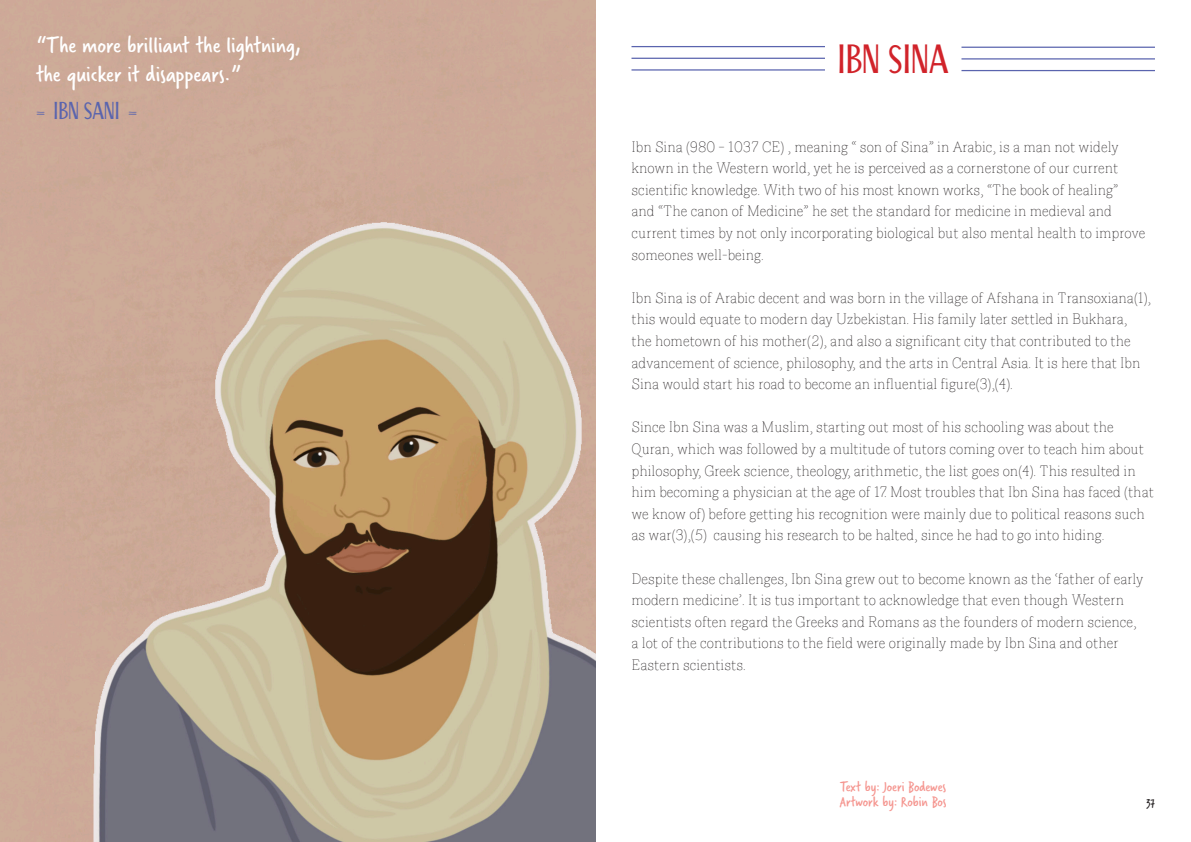
<style>
.page{position:relative;width:1191px;height:842px;background:#fff}
.page>*{position:absolute;margin:0;border:0;box-sizing:border-box;transform-origin:0 0}
.Alineastijl_1{font:40px "Scrapbooker Sans";color:#d1232a}
.Alineastijl_4{font:24px "Verveine";color:#fff}
.Alineastijl_5{font:24px "Scrapbooker Sans";letter-spacing:-.005em;color:#5a64ae}
.Alineastijl_2{font:300 18px/21.6px "Azote";color:#231f20}
.Alineastijl_3{font:15px "Verveine";color:#f59690}
.t1{font:12px "Verveine";color:#231f20}
.s1{font-family:"Hey Eloise"}
</style>
<div class="page">
<img style="left:0;top:0;width:595px;height:842px">
<hr style="left:631px;top:46px;width:194px;height:1px;background:#5a64ae">
<hr style="left:631px;top:69px;width:194px;height:2px;background:#5a64ae">
<hr style="left:631px;top:58px;width:194px;height:1px;background:#5a64ae">
<hr style="left:961px;top:47px;width:194px;height:1px;background:#5a64ae">
<hr style="left:961px;top:70px;width:194px;height:1px;background:#5a64ae">
<hr style="left:961px;top:58px;width:194px;height:2px;background:#5a64ae">
<p class="Alineastijl_4" style="left:36px;top:28px;width:266px">“The more brilliant the lightning,</p>
<p class="Alineastijl_4" style="left:36px;top:57px;width:206px">the quicker it disappears.”</p>
<p class="Alineastijl_5" style="left:36px;top:96px;width:103px"><span class="s1">=</span> IBN SANI <span class="s1">=</span></p>
<p class="Alineastijl_1" style="left:837px;top:35px;width:113px">IBN SINA</p>
<p class="Alineastijl_2" style="left:631px;top:137px;width:515px">Ibn Sina (980 – 1037 CE) , meaning “ son of Sina” in Arabic, is a man not widely known in the Western world, yet he is perceived as a cornerstone of our current scientific knowledge. With two of his most known works, “The book of healing” and “The canon of Medicine” he set the standard for medicine in medieval and current times by not only incorporating biological but also mental health to improve someones well-being.</p>
<p class="Alineastijl_2" style="left:631px;top:288px;width:521px">Ibn Sina is of Arabic decent and was born in the village of Afshana in Transoxiana(1), this would equate to modern day Uzbekistan. His family later settled in Bukhara, the hometown of his mother(2), and also a significant city that contributed to the advancement of science, philosophy, and the arts in Central Asia. It is here that Ibn Sina would start his road to become an influential figure(3),(4).</p>
<p class="Alineastijl_2" style="left:631px;top:417px;width:524px">Since Ibn Sina was a Muslim, starting out most of his schooling was about the Quran, which was followed by a multitude of tutors coming over to teach him about philosophy, Greek science, theology, arithmetic, the list goes on(4). This resulted in him becoming a physician at the age of 17. Most troubles that Ibn Sina has faced (that we know of) before getting his recognition were mainly due to political reasons such as war(3),(5) causing his research to be halted, since he had to go into hiding.</p>
<p class="Alineastijl_2" style="left:631px;top:569px;width:513px">Despite these challenges, Ibn Sina grew out to become known as the ‘father of early modern medicine’. It is tus important to acknowledge that even though Western scientists often regard the Greeks and Romans as the founders of modern science, a lot of the contributions to the field were originally made by Ibn Sina and other Eastern scientists.</p>
<p class="Alineastijl_3" style="left:840px;top:776px;width:107px">Text by: Joeri Bodewes</p>
<p class="Alineastijl_3" style="left:840px;top:791px;width:108px">Artwork by: Robin Bos</p>
<p class="t1" style="left:1146px;top:794px;width:10px">37</p>
</div>
